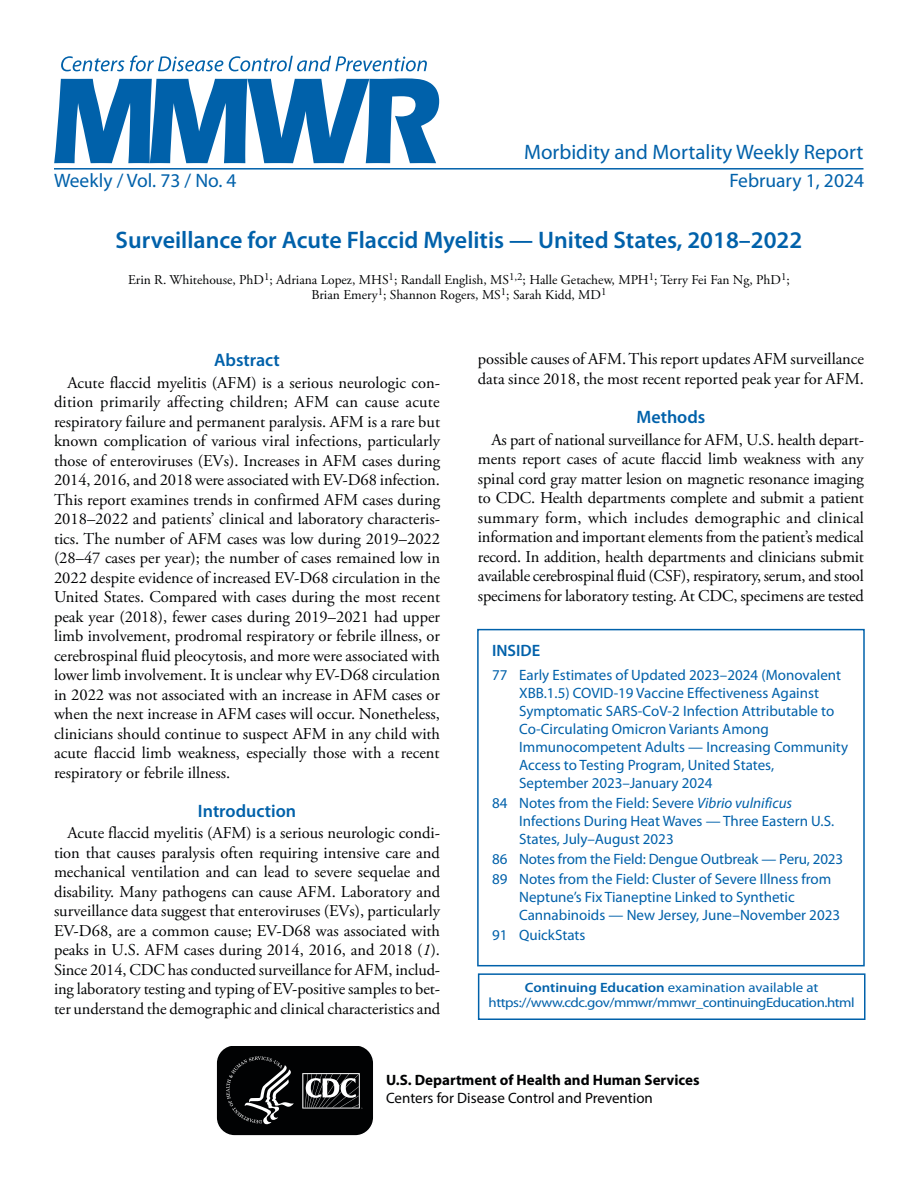
<style>
.page{position:relative;width:918px;height:1188px;background:#fff}
.page>*{position:absolute;margin:0;border:0;box-sizing:border-box;transform-origin:0 0}
.Report_Title{font:600 24px "Myriad Pro";color:#0061aa}
.t1{font:21px "Myriad Pro";color:#0061aa}
.cover_date_vol{font:19.5px "Myriad Pro";color:#0061aa}
.Heading_1{font:600 18px "Myriad Pro";color:#0061aa}
.Paragraph{font:16.5px/19.5px "Adobe Garamond Pro";letter-spacing:-.005em;color:#010203;text-align:justify}
.inside{font:600 16.5px "Myriad Pro";color:#0061aa}
.t2{font:15px/18px "Myriad Pro";color:#0061aa}
.t3{font:700 15px/18px "Myriad Pro";color:#010203}
.Author_Names{font:13.5px/15px "Adobe Garamond Pro";color:#010203;text-align:center}
.CE_box_-_normal_9pt{font:13.5px/15px "Myriad Pro";letter-spacing:-.03em;color:#0061aa;text-align:center;scale:1.1 1}
.s1{font-style:italic}
.s2{font-weight:600}
.s3{font-weight:400}
</style>
<div class="page">
<hr style="left:54px;top:168px;width:810px;height:2px;background:#0061aa">
<svg style="left:54px;top:78px;width:385px;height:85px"></svg>
<svg style="left:61px;top:56px;width:366px;height:15px"></svg>
<div style="left:477px;top:629px;width:388px;height:337px;border:2px solid #0061aa"></div>
<div style="left:478px;top:973px;width:388px;height:47px;border:2px solid #0061aa"></div>
<svg style="left:216px;top:1046px;width:157px;height:90px;background:#232425"></svg>
<p class="t1" style="left:524px;top:139px;width:341px">Morbidity and Mortality Weekly Report</p>
<p class="cover_date_vol" style="left:54px;top:170px;width:184px">Weekly / Vol. 73 / No. 4</p>
<p class="cover_date_vol" style="left:729px;top:170px;width:136px">February 1, 2024</p>
<h1 class="Report_Title" style="left:116px;top:226px;width:688px">Surveillance for Acute Flaccid Myelitis — United States, 2018–2022</h1>
<p class="Author_Names" style="left:128px;top:273px;width:663px">Erin R. Whitehouse, PhD<sup>1</sup>; Adriana Lopez, MHS<sup>1</sup>; Randall English, MS<sup>1,2</sup>; Halle Getachew, MPH<sup>1</sup>; Terry Fei Fan Ng, PhD<sup>1</sup>;<br>Brian Emery<sup>1</sup>; Shannon Rogers, MS<sup>1</sup>; Sarah Kidd, MD<sup>1</sup></p>
<h1 class="Heading_1" style="left:214px;top:350px;width:67px">Abstract</h1>
<p class="Paragraph" style="left:54px;top:373px;width:388px;text-indent:14px">Acute flaccid myelitis (AFM) is a serious neurologic con&shy;dition primarily affecting children; AFM can cause acute respiratory failure and permanent paralysis. AFM is a rare but known complication of various viral infections, particularly those of enteroviruses (EVs). Increases in AFM cases during 2014, 2016, and 2018 were associated with EV-D68 infection.<br>This report examines trends in confirmed AFM cases during 2018–2022 and patients’ clinical and laboratory characteris&shy;tics. The number of AFM cases was low during 2019–2022 (28–47 cases per year); the number of cases remained low in 2022 despite evidence of increased EV-D68 circulation in the United States. Compared with cases during the most recent peak year (2018), fewer cases during 2019–2021 had upper limb involvement, prodromal respiratory or febrile illness, or cerebrospinal fluid pleocytosis, and more were associated with lower limb involvement. It is unclear why EV-D68 circulation in 2022 was not associated with an increase in AFM cases or when the next increase in AFM cases will occur. Nonetheless, clinicians should continue to suspect AFM in any child with acute flaccid limb weakness, especially those with a recent respiratory or febrile illness.</p>
<h1 class="Heading_1" style="left:198px;top:801px;width:100px">Introduction</h1>
<p class="Paragraph" style="left:54px;top:824px;width:388px;text-indent:14px">Acute flaccid myelitis (AFM) is a serious neurologic condi&shy;tion that causes paralysis often requiring intensive care and mechanical ventilation and can lead to severe sequelae and disability. Many pathogens can cause AFM. Laboratory and surveillance data suggest that enteroviruses (EVs), particularly EV-D68, are a common cause; EV-D68 was associated with peaks in U.S. AFM cases during 2014, 2016, and 2018 (<span class="s1">1</span>).<br>Since 2014, CDC has conducted surveillance for AFM, includ&shy;ing laboratory testing and typing of EV-positive samples to bet&shy;ter understand the demographic and clinical characteristics and</p>
<p class="Paragraph" style="left:478px;top:350px;width:388px">possible causes of AFM. This report updates AFM surveillance data since 2018, the most recent reported peak year for AFM.</p>
<h1 class="Heading_1" style="left:636px;top:407px;width:70px">Methods</h1>
<p class="Paragraph" style="left:478px;top:430px;width:388px;text-indent:14px">As part of national surveillance for AFM, U.S. health depart&shy;ments report cases of acute flaccid limb weakness with any spinal cord gray matter lesion on magnetic resonance imaging to CDC. Health departments complete and submit a patient summary form, which includes demographic and clinical information and important elements from the patient’s medical record. In addition, health departments and clinicians submit available cerebrospinal fluid (CSF), respiratory, serum, and stool specimens for laboratory testing. At CDC, specimens are tested</p>
<h1 class="inside" style="left:492px;top:642px;width:50px">INSIDE</h1>
<p class="t2" style="left:519px;top:666px;width:331px;text-indent:-27px">77 Early Estimates of Updated 2023–2024 (Monovalent XBB.1.5) COVID-19 Vaccine Effectiveness Against Symptomatic SARS-CoV-2 Infection Attributable to Co-Circulating Omicron Variants Among Immunocompetent Adults — Increasing Community Access to Testing Program, United States,<br>September 2023–January 2024</p>
<p class="t2" style="left:519px;top:794px;width:317px;text-indent:-27px">84 Notes from the Field: Severe <span class="s1">Vibrio vulnificus<br></span>Infections During Heat Waves — Three Eastern U.S.<br>States, July–August 2023</p>
<p class="t2" style="left:492px;top:850px;width:352px">86 Notes from the Field: Dengue Outbreak — Peru, 2023</p>
<p class="t2" style="left:519px;top:870px;width:322px;text-indent:-27px">89 Notes from the Field: Cluster of Severe Illness from<br>Neptune’s Fix Tianeptine Linked to Synthetic<br>Cannabinoids — New Jersey, June–November 2023</p>
<p class="t2" style="left:492px;top:927px;width:95px">91 QuickStats</p>
<p class="CE_box_-_normal_9pt" style="left:489px;top:980px;width:334px"><span class="s2">Continuing Education</span> examination available at https://www.cdc.gov/mmwr/mmwr_continuingEducation.html</p>
<p class="t3" style="left:386px;top:1070px;width:315px">U.S. Department of Health and Human Services<br><span class="s3">Centers for Disease Control and Prevention</span></p>
</div>
